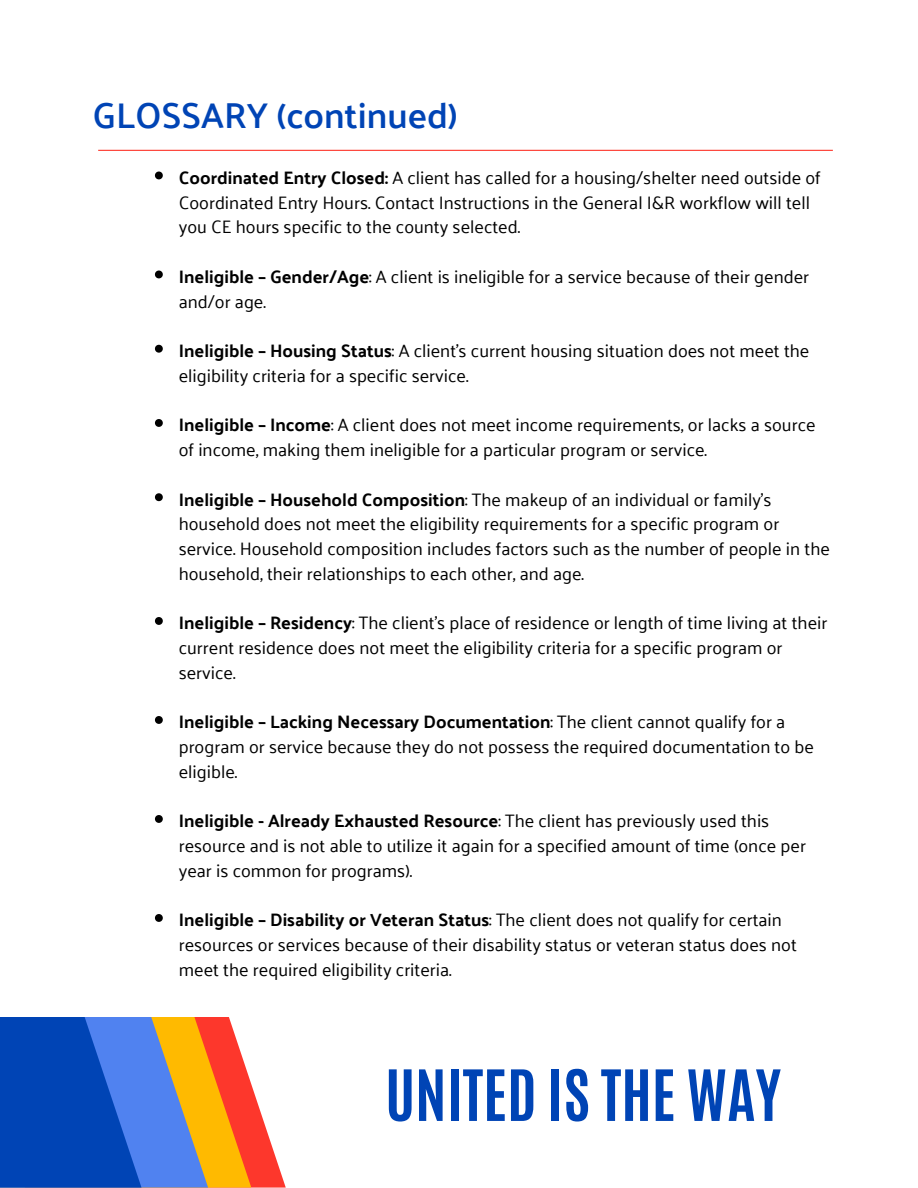
<style>
.page{position:relative;width:918px;height:1188px;background:#fff}
.page>*{position:absolute;margin:0;border:0;box-sizing:border-box;transform-origin:0 0}
.t1{font:700 60px "Antonio";color:#0044b5}
.t2{font:600 36px "Palanquin";color:#0044b5}
.t3{font:18px/24.8px "Palanquin";color:#000}
.s1{font-weight:700}
</style>
<div class="page">
<svg style="left:251px;top:1083px;width:35px;height:105px"></svg>
<svg style="left:208px;top:1017px;width:43px;height:171px;background:#fd7d30"></svg>
<svg style="left:141px;top:1017px;width:67px;height:171px;background:#9a968b"></svg>
<svg style="left:0;top:1017px;width:141px;height:171px;background:#0f50c0"></svg>
<hr style="left:98px;top:150px;width:735px;height:1px;background:#fd372c">
<svg style="left:155px;top:172px;width:8px;height:7px"></svg>
<svg style="left:155px;top:271px;width:8px;height:7px"></svg>
<svg style="left:155px;top:345px;width:8px;height:8px"></svg>
<svg style="left:155px;top:419px;width:8px;height:8px"></svg>
<svg style="left:155px;top:493px;width:8px;height:8px"></svg>
<svg style="left:155px;top:617px;width:8px;height:8px"></svg>
<svg style="left:155px;top:716px;width:8px;height:8px"></svg>
<svg style="left:155px;top:815px;width:8px;height:8px"></svg>
<svg style="left:155px;top:914px;width:8px;height:8px"></svg>
<p class="t2" style="left:92px;top:94px;width:367px">GLOSSARY (continued)</p>
<p class="t3" style="left:179px;top:165px;width:644px"><span class="s1">Coordinated Entry Closed:</span> A client has called for a housing/shelter need outside of<br>Coordinated Entry Hours. Contact Instructions in the General I&amp;R workflow will tell you CE hours specific to the county selected.</p>
<p class="t3" style="left:179px;top:264px;width:632px"><span class="s1">Ineligible – Gender/Age</span>: A client is ineligible for a service because of their gender and/or age.</p>
<p class="t3" style="left:179px;top:339px;width:632px"><span class="s1">Ineligible – Housing Status</span>: A client’s current housing situation does not meet the eligibility criteria for a specific service.</p>
<p class="t3" style="left:179px;top:413px;width:638px"><span class="s1">Ineligible – Income</span>: A client does not meet income requirements, or lacks a source of income, making them ineligible for a particular program or service.</p>
<p class="t3" style="left:179px;top:487px;width:653px"><span class="s1">Ineligible – Household Composition</span>: The makeup of an individual or family’s household does not meet the eligibility requirements for a specific program or service. Household composition includes factors such as the number of people in the household, their relationships to each other, and age.</p>
<p class="t3" style="left:179px;top:611px;width:650px"><span class="s1">Ineligible – Residency</span>: The client’s place of residence or length of time living at their current residence does not meet the eligibility criteria for a specific program or service.</p>
<p class="t3" style="left:179px;top:710px;width:637px"><span class="s1">Ineligible – Lacking Necessary Documentation</span>: The client cannot qualify for a program or service because they do not possess the required documentation to be eligible.</p>
<p class="t3" style="left:179px;top:809px;width:629px"><span class="s1">Ineligible - Already Exhausted Resource</span>: The client has previously used this resource and is not able to utilize it again for a specified amount of time (once per year is common for programs).</p>
<p class="t3" style="left:179px;top:908px;width:620px"><span class="s1">Ineligible – Disability or Veteran Status</span>: The client does not qualify for certain resources or services because of their disability status or veteran status does not meet the required eligibility criteria.</p>
<h2 class="t1" style="left:385px;top:1052px;width:397px">UNITED IS THE WAY</h2>
</div>
